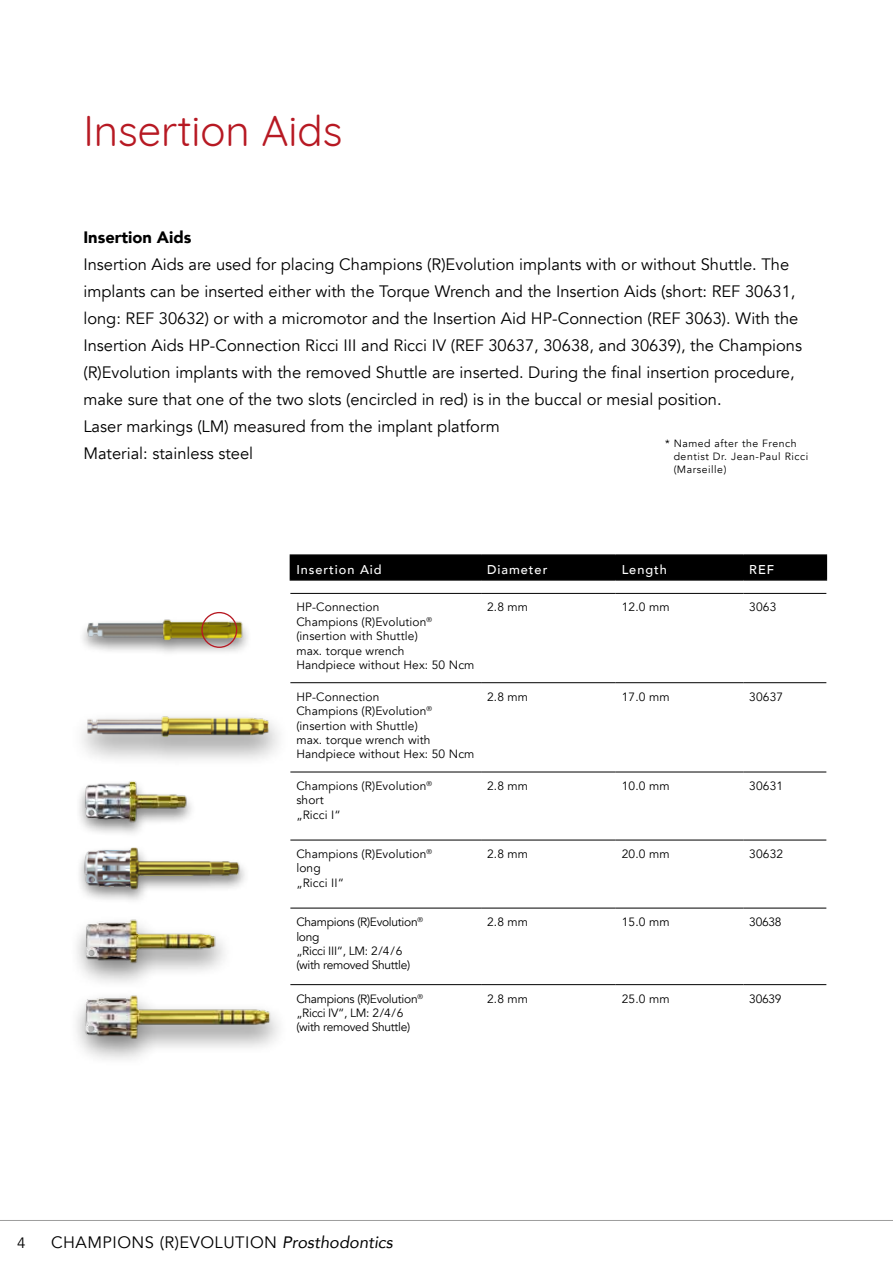
<style>
.page{position:relative;width:893px;height:1263px;background:#fff}
.page>*{position:absolute;margin:0;border:0;box-sizing:border-box;transform-origin:0 0}
.t1{font:42px "Quicksand";color:#b71923}
.t2{font:16.5px/27px "Avenir";color:#000}
.t3{font:16.5px "Avenir";letter-spacing:.03em;color:#000}
.t4{font:900 16.5px "Avenir";color:#000}
.t5{font:15px "Avenir";color:#000}
.t6{font:500 12.75px "Avenir";letter-spacing:.075em;color:#fff}
.t7{font:12px/14.4px "Avenir";letter-spacing:.01em;color:#000}
.t8{font:12px/14.4px "Avenir";letter-spacing:-.025em;color:#000}
.t9{font:10.5px/12.6px "Avenir";letter-spacing:.05em;color:#000}
.s1{font-style:italic}
</style>
<div class="page">
<hr style="left:0;top:1220px;width:893px;height:1px;background:#9d9d9c">
<div style="left:76px;top:778px;width:121px;height:61px;background:#000;opacity:.5"></div>
<img style="left:84px;top:778px;width:113px;height:52px">
<img style="left:87px;top:612px;width:161px;height:40px">
<div style="left:201px;top:612px;width:36px;height:36px;border:1px solid #b71923;border-radius:50%"></div>
<img style="left:76px;top:835px;width:169px;height:65px">
<hr style="left:290px;top:554px;width:191px;height:2px;background:#000">
<hr style="left:481px;top:554px;width:135px;height:2px;background:#000">
<hr style="left:616px;top:554px;width:127px;height:2px;background:#000">
<hr style="left:743px;top:554px;width:84px;height:2px;background:#000">
<div style="left:290px;top:555px;width:537px;height:24px;background:#000"></div>
<hr style="left:290px;top:579px;width:191px;height:2px;background:#000">
<hr style="left:481px;top:579px;width:135px;height:2px;background:#000">
<hr style="left:616px;top:579px;width:127px;height:2px;background:#000">
<hr style="left:743px;top:579px;width:84px;height:2px;background:#000">
<hr style="left:290px;top:593px;width:191px;height:1px;background:#000">
<hr style="left:481px;top:593px;width:135px;height:1px;background:#000">
<hr style="left:616px;top:593px;width:127px;height:1px;background:#000">
<hr style="left:743px;top:593px;width:83px;height:1px;background:#000">
<hr style="left:290px;top:682px;width:191px;height:1px;background:#000">
<hr style="left:481px;top:682px;width:135px;height:1px;background:#000">
<hr style="left:616px;top:682px;width:127px;height:1px;background:#000">
<hr style="left:743px;top:682px;width:83px;height:1px;background:#000">
<hr style="left:290px;top:772px;width:191px;height:1px;background:#000">
<hr style="left:481px;top:772px;width:135px;height:1px;background:#000">
<hr style="left:616px;top:772px;width:127px;height:1px;background:#000">
<hr style="left:743px;top:772px;width:83px;height:1px;background:#000">
<hr style="left:290px;top:840px;width:191px;height:1px;background:#000">
<hr style="left:481px;top:840px;width:135px;height:1px;background:#000">
<hr style="left:616px;top:840px;width:127px;height:1px;background:#000">
<hr style="left:743px;top:840px;width:83px;height:1px;background:#000">
<hr style="left:290px;top:908px;width:191px;height:1px;background:#000">
<hr style="left:481px;top:908px;width:135px;height:1px;background:#000">
<hr style="left:616px;top:908px;width:127px;height:1px;background:#000">
<hr style="left:743px;top:908px;width:83px;height:1px;background:#000">
<hr style="left:290px;top:984px;width:191px;height:1px;background:#000">
<hr style="left:481px;top:984px;width:135px;height:1px;background:#000">
<hr style="left:616px;top:984px;width:127px;height:1px;background:#000">
<hr style="left:743px;top:984px;width:83px;height:1px;background:#000">
<div style="left:69px;top:708px;width:222px;height:61px;background:#000;opacity:.5"></div>
<img style="left:74px;top:708px;width:202px;height:39px">
<div style="left:69px;top:914px;width:165px;height:77px;background:#000;opacity:.5"></div>
<img style="left:75px;top:914px;width:147px;height:53px">
<div style="left:68px;top:988px;width:222px;height:79px;background:#000;opacity:.5"></div>
<img style="left:76px;top:979px;width:204px;height:73px">
<h1 class="t1" style="left:83px;top:99px;width:261px">Insertion Aids</h1>
<p class="t4" style="left:83px;top:223px;width:110px">Insertion Aids</p>
<p class="t2" style="left:83px;top:251px;width:720px">Insertion Aids are used for placing Champions (R)Evolution implants with or without Shuttle. The implants can be inserted either with the Torque Wrench and the Insertion Aids (short: REF 30631, long: REF 30632) or with a micromotor and the Insertion Aid HP-Connection (REF 3063). With the Insertion Aids HP-Connection Ricci III and Ricci IV (REF 30637, 30638, and 30639), the Champions (R)Evolution implants with the removed Shuttle are inserted. During the final insertion procedure, make sure that one of the two slots (encircled in red) is in the buccal or mesial position.<br>Laser markings (LM) measured from the implant platform<br>Material: stainless steel</p>
<p class="t9" style="left:674px;top:438px;width:136px;text-indent:-9px">* Named after the French dentist Dr. Jean-Paul Ricci (Marseille)</p>
<p class="t6" style="left:296px;top:558px;width:87px">Insertion Aid</p>
<p class="t6" style="left:487px;top:558px;width:62px">Diameter</p>
<p class="t6" style="left:622px;top:558px;width:47px">Length</p>
<p class="t6" style="left:749px;top:558px;width:26px">REF</p>
<p class="t7" style="left:296px;top:600px;width:180px">HP-Connection<br>Champions (R)Evolution<sup>® </sup>(insertion with Shuttle)<br>max. torque wrench<br>Handpiece without Hex: 50 Ncm</p>
<p class="t7" style="left:487px;top:600px;width:43px">2.8 mm</p>
<p class="t7" style="left:622px;top:600px;width:49px">12.0 mm</p>
<p class="t7" style="left:749px;top:600px;width:29px">3063</p>
<p class="t7" style="left:296px;top:690px;width:180px">HP-Connection<br>Champions (R)Evolution<sup>® </sup>(insertion with Shuttle)<br>max. torque wrench with<br>Handpiece without Hex: 50 Ncm</p>
<p class="t7" style="left:487px;top:690px;width:43px">2.8 mm</p>
<p class="t7" style="left:622px;top:690px;width:49px">17.0 mm</p>
<p class="t7" style="left:749px;top:690px;width:35px">30637</p>
<p class="t7" style="left:296px;top:779px;width:137px">Champions (R)Evolution<sup>® </sup>short<br>„Ricci I“</p>
<p class="t7" style="left:487px;top:779px;width:43px">2.8 mm</p>
<p class="t7" style="left:622px;top:779px;width:49px">10.0 mm</p>
<p class="t7" style="left:749px;top:779px;width:35px">30631</p>
<p class="t7" style="left:296px;top:847px;width:137px">Champions (R)Evolution<sup>® </sup>long<br>„Ricci II“</p>
<p class="t7" style="left:487px;top:847px;width:43px">2.8 mm</p>
<p class="t7" style="left:622px;top:847px;width:49px">20.0 mm</p>
<p class="t7" style="left:749px;top:847px;width:35px">30632</p>
<p class="t8" style="left:296px;top:915px;width:128px">Champions (R)Evolution<sup>® </sup>long<br>„Ricci III“, LM: 2/4/6 (with removed Shuttle)</p>
<p class="t7" style="left:487px;top:915px;width:43px">2.8 mm</p>
<p class="t7" style="left:622px;top:915px;width:49px">15.0 mm</p>
<p class="t7" style="left:749px;top:915px;width:34px">30638</p>
<p class="t8" style="left:296px;top:991px;width:128px">Champions (R)Evolution<sup>® </sup>„Ricci IV“, LM: 2/4/6 (with removed Shuttle)</p>
<p class="t7" style="left:487px;top:991px;width:43px">2.8 mm</p>
<p class="t7" style="left:622px;top:991px;width:49px">25.0 mm</p>
<p class="t7" style="left:749px;top:991px;width:34px">30639</p>
<p class="t5" style="left:17px;top:1234px;width:10px">4</p>
<p class="t3" style="left:51px;top:1232px;width:343px">CHAMPIONS (R)EVOLUTION <span class="s1">Prosthodontics</span></p>
</div>
